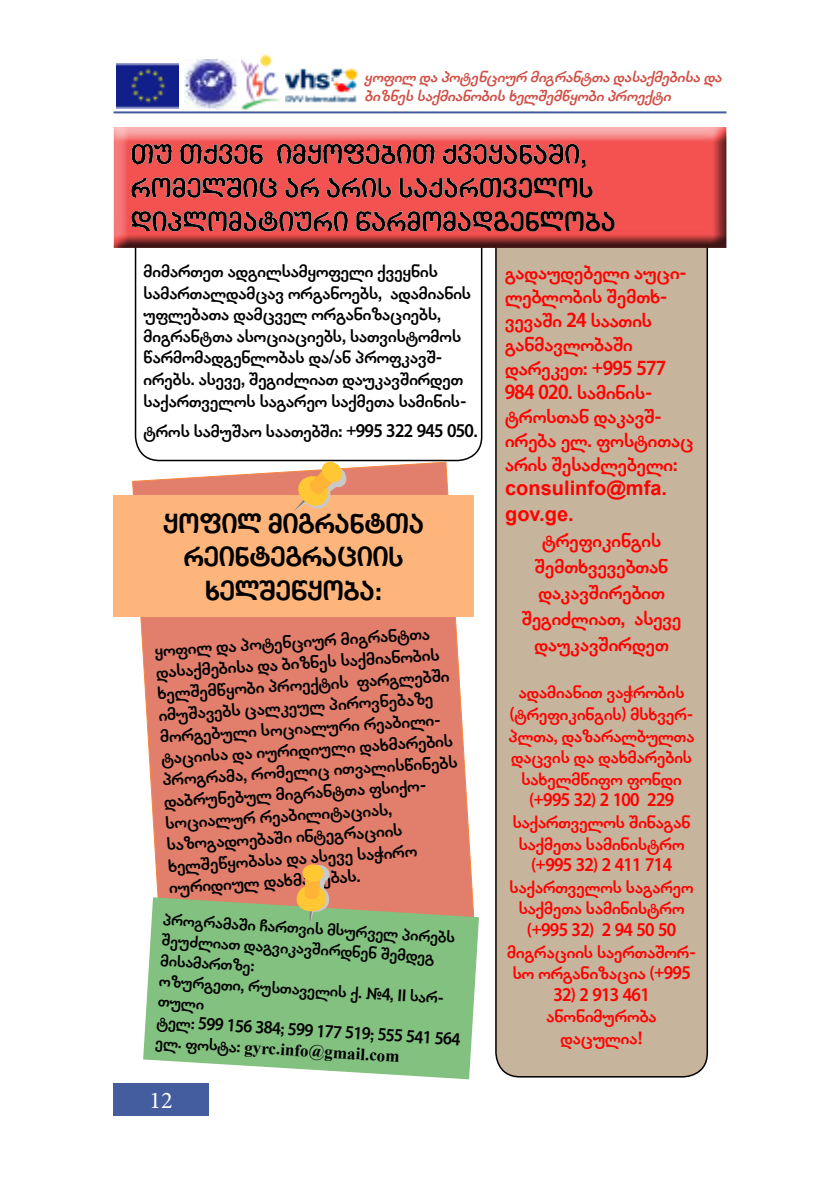
<style>
.page{position:relative;width:840px;height:1191px;background:#fff}
.page>*{position:absolute;margin:0;border:0;box-sizing:border-box;transform-origin:0 0}
.t1{font:700 28px/33.6px "A Kolkhety M";color:#000;text-align:center}
.t2{font:24px "Minion Pro";color:#fff}
.t3{font:700 20px/24px "A Kolkhety N";color:#f00}
.t4{font:700 20px/26px "Arial";color:#f00}
.t5{font:700 18px/21.6px "A Kolkhety N";color:#000}
.t6{font:700 18px/21.6px "A Kolkhety N";color:#f00;text-align:center}
.t7{font:700 17px/20px "A Kolkhety N";color:#000}
.t8{font:700 17px "Times New Roman";color:#000}
.t9{font:italic 700 16px/19.2px "A Kolkhety N";color:#d04f45}
.s1{font-family:"A Kolkhety N"}
</style>
<div class="page">
<div style="left:113px;top:1083px;width:95px;height:32px;background:#445d9e"></div>
<hr style="left:113px;top:111px;width:613px;height:2px;background:#445d9e">
<img style="left:116px;top:63px;width:63px;height:45px">
<img style="left:184px;top:59px;width:53px;height:51px">
<img style="left:241px;top:54px;width:39px;height:56px">
<img style="left:285px;top:68px;width:74px;height:35px">
<div style="left:495px;top:165px;width:211px;height:911px;background:#c7b49c;border-radius:24px"></div>
<div style="left:495px;top:164px;width:212px;height:913px;border:2px solid #000;border-radius:24px"></div>
<div style="left:99px;top:112px;width:638px;height:137px;background:#fff;opacity:.75"></div>
<div style="left:105px;top:117px;width:635px;height:132px;background:#000;opacity:.75"></div>
<svg style="left:131px;top:461px;width:343px;height:436px;background:#e48d7b"></svg>
<div style="left:113px;top:496px;width:360px;height:121px;background:#feb57c"></div>
<svg style="left:293px;top:460px;width:54px;height:51px"></svg>
<svg style="left:143px;top:897px;width:335px;height:182px;background:#91c288"></svg>
<svg style="left:296px;top:864px;width:34px;height:61px;background:#cbb36a"></svg>
<div style="left:304px;top:889px;width:14px;height:10px;background:#ffb337;border-radius:50%"></div>
<div style="left:302px;top:864px;width:22px;height:18px;background:#ffc733;border-radius:50%"></div>
<p class="t9" style="left:364px;top:68px;width:358px">YOFIL DA POTENCIUR MIGRANTTA DASAQMEBISA DA<br>BIZNES SAQMIANOBIS XELSEMWYOBI PROEQTI</p>
<p class="t5" style="left:143px;top:261px;width:329px">MIMARTET ADGILSAMYOFELI QVEYNIS SAMARTALDAMCAV ORGANOEBS, ADAMIANIS UFLEBATA DAMCVEL ORGANIZACIEBS, MIGRANTTA ASOCIACIEBS, SATVISTOMOS WARMOMADGENLOBAS DA/AN PROFKAVS-IREBS. ASEVE, SEGIZLIAT DAUKAVSIRDET SAQARTVELOS SAGAREO SAQMETA SAMINIS-</p>
<p class="t5" style="left:143px;top:421px;width:335px">TROS SAMUSAO SAATEBSI: +995 322 945 050.</p>
<h1 class="t1" style="left:163px;top:508px;width:262px">YOFIL MIGRANTTA<br>REINTEGRACIIS<br>XELSEWYOBA:</h1>
<p class="t5" style="left:154px;top:639px;width:298px;rotate:-3deg">YOFIL DA POTENCIUR MIGRANTTA<br>DASAQMEBISA DA BIZNES SAQMIANOBIS<br>XELSEMWYOBI PROEQTIS FARGLEBSI<br>IMUSAVEBS CALKEUL PIROVNEBAZE<br>MORGEBULI SOCIALURI REABILI-<br>TACIISA DA IURIDIULI DAXMAREBIS<br>PROGRAMA, ROMELIC ITVALISWINEBS<br>DABRUNEBUL MIGRANTTA FSIQO-<br>SOCIALUR REABILITACIAS,<br>SAZOGADOEBASI INTEGRACIIS<br>XELSEWYOBASA DA ASEVE SAWIRO<br>IURIDIUL DAXMAREBAS.</p>
<p class="t7" style="left:163px;top:911px;width:294px;rotate:3deg">PROGRAMASI CARTVIS MSURVEL PIREBS<br>SEUZLIAT DAGVIKAVSIRDNEN SEMDEG<br>MISAMARTZE:</p>
<p class="t7" style="left:159px;top:973px;width:287px;line-height:19.2px;rotate:3deg">OZURGETI, RUSTAVELIS Q. #4, II SAR-<br>TULI</p>
<p class="t7" style="left:157px;top:1013px;width:305px;rotate:3deg">TEL: 599 156 384; 599 177 519; 555 541 564</p>
<p class="t8" style="left:156px;top:1030px;width:246px;rotate:3deg"><span class="s1">EL. FOSTA:</span> gyrc.info@gmail.com</p>
<h2 class="t2" style="left:149px;top:1084px;width:25px">12</h2>
<p class="t3" style="left:505px;top:261px;width:190px">GADAUDEBELI AUCI-<br>LEBLOBIS SEMTX-<br>VEVASI 24 SAATIS<br>GANMAVLOBASI<br>DAREKET: +995 577<br>984 020. SAMINIS-<br>TROSTAN DAKAVS-<br>IREBA EL. FOSTITAC<br>ARIS SESAZLEBELI:</p>
<p class="t4" style="left:505px;top:475px;width:163px">consulinfo@mfa. gov.ge.</p>
<p class="t3" style="left:521px;top:528px;width:161px;line-height:26px;text-align:center">TREFIKINGIS<br>SEMTXVEVEBTAN<br>DAKAVSIREBIT<br>SEGIZLIAT, ASEVE<br>DAUKAVSIRDET</p>
<p class="t6" style="left:507px;top:683px;width:190px">ADAMIANIT VAWROBIS (TREFIKINGIS) MSXVER-<br>PLTA, DAZARALBULTA<br>DACVIS DA DAXMAREBIS<br>SAXELMWIFO FONDI (+995 32) 2 100 229<br>SAQARTVELOS SINAGAN<br>SAQMETA SAMINISTRO (+995 32) 2 411 714<br>SAQARTVELOS SAGAREO<br>SAQMETA SAMINISTRO (+995 32) 2 94 50 50<br>MIGRACIIS SAERTASOR-<br>SO ORGANIZACIA (+995</p>
<p class="t6" style="left:546px;top:985px;width:111px">32) 2 913 461<br>ANONIMUROBA<br>DACULIA!</p>
</div>
